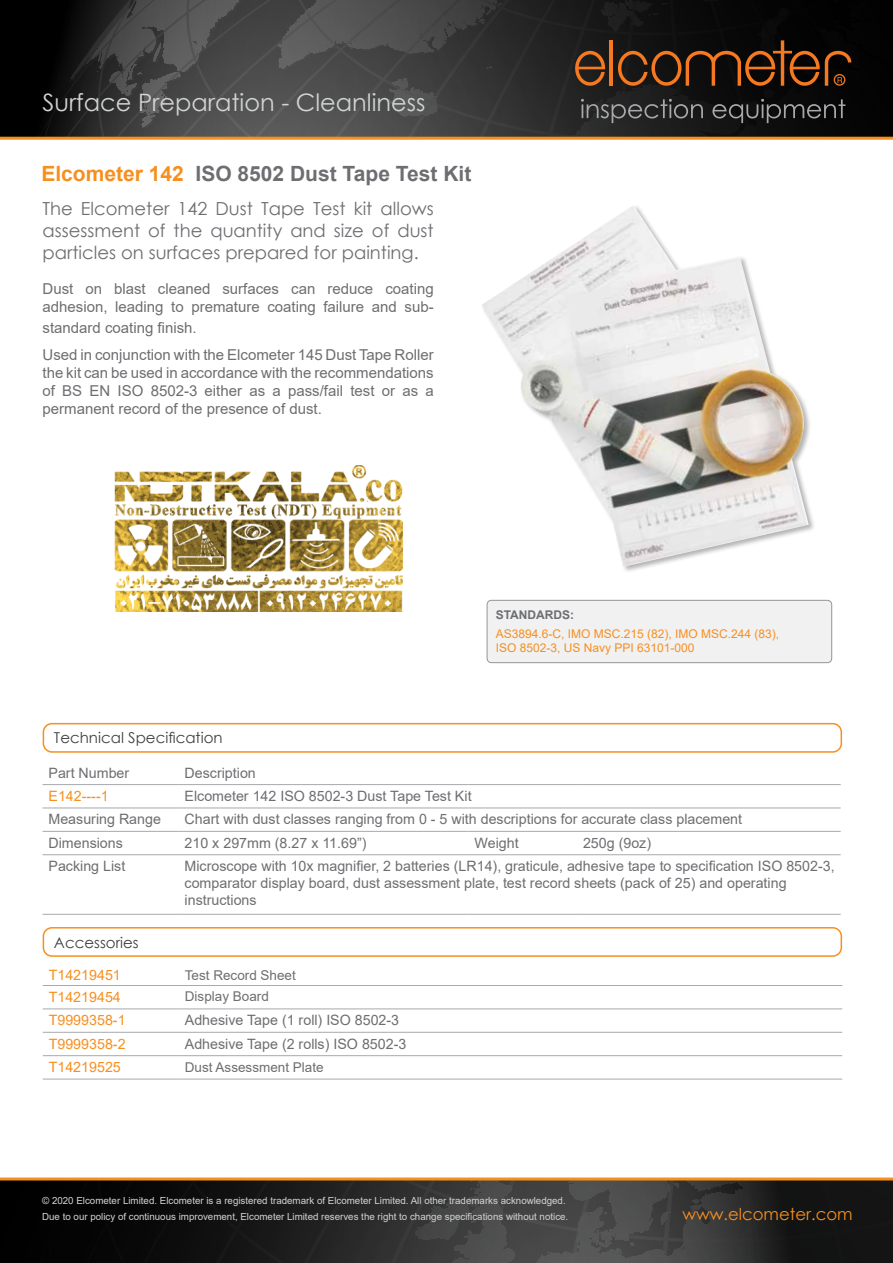
<style>
.page{position:relative;width:893px;height:1263px;background:#fff}
.page>*{position:absolute;margin:0;border:0;box-sizing:border-box;transform-origin:0 0}
.t1{font:24px "Century Gothic";color:#d1d3d4}
.t2{font:700 21px "Arial";color:#6d6e71}
.t3{font:18px/21.6px "Century Gothic";color:#6d6e71;text-align:justify}
.t4{font:16.5px "Century Gothic";color:#f78f1e}
.t5{font:15px/18px "Arial";color:#6d6e71}
.t6{font:15px "Century Gothic";color:#414042}
.t7{font:14.25px/17.1px "Arial";color:#6d6e71}
.t8{font:14.25px "Arial";color:#f78f1e}
.t9{font:13.5px "Arial";color:#6d6e71}
.t10{font:12px/14.4px "Arial";color:#f78f1e}
.t11{font:700 12px "Arial";color:#6d6e71}
.t12{font:9.75px/15.9px "Arial";color:#d1d3d4}
.s1{color:#f78f1e}
</style>
<div class="page">
<div style="left:0;top:0;width:893px;height:138px;background:#000"></div>
<svg style="left:34px;top:0;width:859px;height:137px;background:#373737"></svg>
<hr style="left:609px;top:40px;width:4px;height:46px;background:#f47920">
<svg style="left:575px;top:51px;width:30px;height:35px"></svg>
<svg style="left:618px;top:0;width:275px;height:86px"></svg>
<svg style="left:581px;top:99px;width:264px;height:24px"></svg>
<hr style="left:0;top:137px;width:893px;height:3px;background:#f78f1e">
<svg style="left:0;top:1180px;width:893px;height:83px;background:#272626"></svg>
<hr style="left:0;top:1177px;width:893px;height:3px;background:#f78f1e">
<img style="left:482px;top:206px;width:327px;height:361px">
<div style="left:487px;top:600px;width:345px;height:63px;background:#f1f1f2;border-radius:4px"></div>
<div style="left:487px;top:600px;width:345px;height:63px;border:1px solid #939598;border-radius:4px"></div>
<div style="left:43px;top:723px;width:799px;height:30px;border:2px solid #f78f1e;border-radius:9px"></div>
<hr style="left:43px;top:784px;width:136px;height:1px;background:#a7a9ac">
<hr style="left:179px;top:784px;width:290px;height:1px;background:#a7a9ac">
<hr style="left:469px;top:784px;width:108px;height:1px;background:#a7a9ac">
<hr style="left:577px;top:784px;width:264px;height:1px;background:#a7a9ac">
<hr style="left:43px;top:808px;width:136px;height:1px;background:#a7a9ac">
<hr style="left:179px;top:808px;width:290px;height:1px;background:#a7a9ac">
<hr style="left:469px;top:808px;width:108px;height:1px;background:#a7a9ac">
<hr style="left:577px;top:808px;width:264px;height:1px;background:#a7a9ac">
<hr style="left:43px;top:831px;width:136px;height:1px;background:#a7a9ac">
<hr style="left:179px;top:831px;width:290px;height:1px;background:#a7a9ac">
<hr style="left:469px;top:831px;width:108px;height:1px;background:#a7a9ac">
<hr style="left:577px;top:831px;width:264px;height:1px;background:#a7a9ac">
<hr style="left:43px;top:854px;width:136px;height:1px;background:#a7a9ac">
<hr style="left:179px;top:854px;width:290px;height:1px;background:#a7a9ac">
<hr style="left:469px;top:854px;width:108px;height:1px;background:#a7a9ac">
<hr style="left:577px;top:854px;width:264px;height:1px;background:#a7a9ac">
<hr style="left:43px;top:914px;width:136px;height:1px;background:#a7a9ac">
<hr style="left:179px;top:914px;width:290px;height:1px;background:#a7a9ac">
<hr style="left:469px;top:914px;width:108px;height:1px;background:#a7a9ac">
<hr style="left:577px;top:914px;width:264px;height:1px;background:#a7a9ac">
<div style="left:43px;top:927px;width:799px;height:30px;border:2px solid #f78f1e;border-radius:9px"></div>
<hr style="left:43px;top:985px;width:136px;height:1px;background:#a7a9ac">
<hr style="left:43px;top:1009px;width:136px;height:1px;background:#a7a9ac">
<hr style="left:43px;top:1032px;width:136px;height:1px;background:#a7a9ac">
<hr style="left:43px;top:1055px;width:136px;height:1px;background:#a7a9ac">
<hr style="left:43px;top:1079px;width:136px;height:1px;background:#a7a9ac">
<hr style="left:179px;top:985px;width:663px;height:1px;background:#a7a9ac">
<hr style="left:179px;top:1009px;width:663px;height:1px;background:#a7a9ac">
<hr style="left:179px;top:1032px;width:663px;height:1px;background:#a7a9ac">
<hr style="left:179px;top:1055px;width:663px;height:1px;background:#a7a9ac">
<hr style="left:179px;top:1079px;width:663px;height:1px;background:#a7a9ac">
<img style="left:114px;top:466px;width:289px;height:145px">
<h1 class="t1" style="left:43px;top:86px;width:384px">Surface Preparation - Cleanliness</h1>
<h2 class="t2" style="left:41px;top:159px;width:431px"><span class="s1">Elcometer 142</span> ISO 8502 Dust Tape Test Kit</h2>
<p class="t3" style="left:43px;top:198px;width:393px">The Elcometer 142 Dust Tape Test kit allows assessment of the quantity and size of dust particles on surfaces prepared for painting.</p>
<p class="t5" style="left:43px;top:279px;width:393px">Dust on blast cleaned surfaces can reduce coating adhesion, leading to premature coating failure and sub-</p>
<p class="t5" style="left:43px;top:315px;width:393px;line-height:26.5px">standard coating finish.<br>Used in conjunction with the Elcometer 145 Dust Tape Roller</p>
<p class="t5" style="left:43px;top:363px;width:393px;text-align:justify">the kit can be used in accordance with the recommendations of BS EN ISO 8502-3 either as a pass/fail test or as a permanent record of the presence of dust.</p>
<p class="t11" style="left:496px;top:607px;width:80px">STANDARDS:</p>
<p class="t10" style="left:496px;top:626px;width:285px">AS3894.6-C, IMO MSC.215 (82), IMO MSC.244 (83),<br>ISO 8502-3, US Navy PPI 63101-000</p>
<p class="t6" style="left:54px;top:727px;width:170px">Technical Specification</p>
<p class="t7" style="left:49px;top:764px;width:82px">Part Number</p>
<p class="t7" style="left:185px;top:764px;width:73px">Description</p>
<p class="t8" style="left:49px;top:786px;width:62px">E142----1</p>
<p class="t7" style="left:185px;top:787px;width:289px">Elcometer 142 ISO 8502-3 Dust Tape Test Kit</p>
<p class="t7" style="left:49px;top:811px;width:114px">Measuring Range</p>
<p class="t7" style="left:185px;top:811px;width:559px">Chart with dust classes ranging from 0 - 5 with descriptions for accurate class placement</p>
<p class="t7" style="left:49px;top:834px;width:76px">Dimensions</p>
<p class="t7" style="left:185px;top:834px;width:183px">210 x 297mm (8.27 x 11.69”)</p>
<p class="t7" style="left:475px;top:834px;width:46px">Weight</p>
<p class="t7" style="left:583px;top:834px;width:70px">250g (9oz)</p>
<p class="t7" style="left:49px;top:857px;width:78px">Packing List</p>
<p class="t7" style="left:185px;top:857px;width:652px">Microscope with 10x magnifier, 2 batteries (LR14), graticule, adhesive tape to specification ISO 8502-3, comparator display board, dust assessment plate, test record sheets (pack of 25) and operating instructions</p>
<p class="t6" style="left:54px;top:932px;width:86px">Accessories</p>
<p class="t8" style="left:49px;top:965px;width:74px">T14219451</p>
<p class="t9" style="left:185px;top:965px;width:113px">Test Record Sheet</p>
<p class="t8" style="left:49px;top:987px;width:74px">T14219454</p>
<p class="t9" style="left:185px;top:987px;width:86px">Display Board</p>
<p class="t8" style="left:49px;top:1010px;width:78px">T9999358-1</p>
<p class="t7" style="left:185px;top:1012px;width:216px">Adhesive Tape (1 roll) ISO 8502-3</p>
<p class="t8" style="left:49px;top:1034px;width:78px">T9999358-2</p>
<p class="t7" style="left:185px;top:1035px;width:223px">Adhesive Tape (2 rolls) ISO 8502-3</p>
<p class="t8" style="left:49px;top:1057px;width:74px">T14219525</p>
<p class="t9" style="left:185px;top:1057px;width:140px">Dust Assessment Plate</p>
<p class="t12" style="left:42px;top:1192px;width:528px">© 2020 Elcometer Limited. Elcometer is a registered trademark of Elcometer Limited. All other trademarks acknowledged.<br>Due to our policy of continuous improvement, Elcometer Limited reserves the right to change specifications without notice.</p>
<p class="t4" style="left:682px;top:1202px;width:172px">www.elcometer.com</p>
</div>
